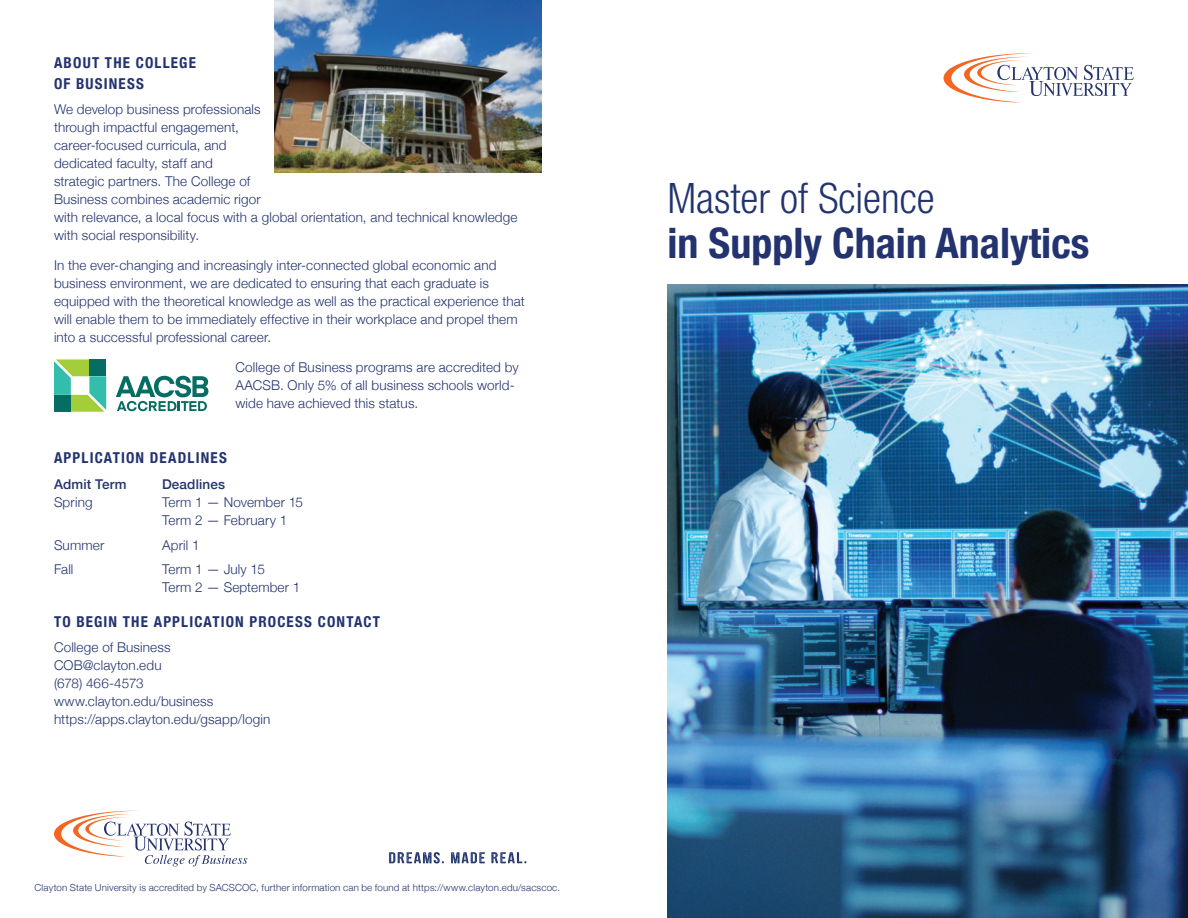
<style>
.page{position:relative;width:1188px;height:918px;background:#fff}
.page>*{position:absolute;margin:0;border:0;box-sizing:border-box;transform-origin:0 0}
.t1{font:700 condensed 42px "Helvetica Neue";color:#23336f}
.t2{font:300 condensed 42px "Helvetica Neue LT Std";color:#23336f}
.t3{font:700 condensed 15px/21px "Helvetica Neue";letter-spacing:.08em;color:#23336f}
.t4{font:300 13.5px/18px "Helvetica Neue";letter-spacing:.01em;color:#23336f}
.t5{font:500 13.5px "Helvetica Neue";letter-spacing:.01em;color:#23336f}
.t6{font:300 9.75px "Helvetica Neue";letter-spacing:.015em;color:#23336f}
</style>
<div class="page">
<img style="left:274px;top:0;width:267px;height:173px">
<svg style="left:389px;top:852px;width:55px;height:11px"></svg>
<svg style="left:451px;top:852px;width:34px;height:11px"></svg>
<svg style="left:491px;top:852px;width:35px;height:11px"></svg>
<img style="left:667px;top:284px;width:521px;height:634px">
<svg style="left:944px;top:53px;width:190px;height:49px"></svg>
<svg style="left:54px;top:811px;width:193px;height:56px"></svg>
<svg style="left:54px;top:359px;width:52px;height:53px"></svg>
<div style="left:54px;top:395px;width:17px;height:17px;background:#056d62"></div>
<svg style="left:116px;top:376px;width:92px;height:35px"></svg>
<p class="t3" style="left:54px;top:52px;width:143px">ABOUT THE COLLEGE<br>OF BUSINESS</p>
<p class="t4" style="left:54px;top:99px;width:465px">We develop business professionals<br>through impactful engagement,<br>career-focused curricula, and<br>dedicated faculty, staff and<br>strategic partners. The College of<br>Business combines academic rigor<br>with relevance, a local focus with a global orientation, and technical knowledge with social responsibility.</p>
<p class="t4" style="left:54px;top:255px;width:472px">In the ever-changing and increasingly inter-connected global economic and business environment, we are dedicated to ensuring that each graduate is equipped with the theoretical knowledge as well as the practical experience that will enable them to be immediately effective in their workplace and propel them into a successful professional career.</p>
<p class="t4" style="left:235px;top:357px;width:285px">College of Business programs are accredited by<br>AACSB. Only 5% of all business schools world&shy;wide have achieved this status.</p>
<p class="t3" style="left:54px;top:446px;width:174px">APPLICATION DEADLINES</p>
<p class="t5" style="left:54px;top:473px;width:74px">Admit Term</p>
<p class="t5" style="left:162px;top:473px;width:65px">Deadlines</p>
<p class="t4" style="left:54px;top:492px;width:40px">Spring</p>
<p class="t4" style="left:162px;top:492px;width:142px">Term 1 — November 15<br>Term 2 — February 1</p>
<p class="t4" style="left:54px;top:535px;width:52px">Summer</p>
<p class="t4" style="left:162px;top:535px;width:39px">April 1</p>
<p class="t4" style="left:54px;top:560px;width:21px">Fall</p>
<p class="t4" style="left:162px;top:560px;width:140px">Term 1 — July 15<br>Term 2 — September 1</p>
<p class="t3" style="left:54px;top:610px;width:327px">TO BEGIN THE APPLICATION PROCESS CONTACT</p>
<p class="t4" style="left:54px;top:637px;width:218px">College of Business<br>COB@clayton.edu<br>(678) 466-4573 www.clayton.edu/business https://apps.clayton.edu/gsapp/login</p>
<p class="t6" style="left:35px;top:880px;width:527px">Clayton State University is accredited by SACSCOC, further information can be found at https://www.clayton.edu/sacscoc.</p>
<h1 class="t2" style="left:667px;top:175px;width:269px">Master of Science</h1>
<h1 class="t1" style="left:667px;top:209px;width:424px">in Supply Chain Analytics</h1>
</div>
